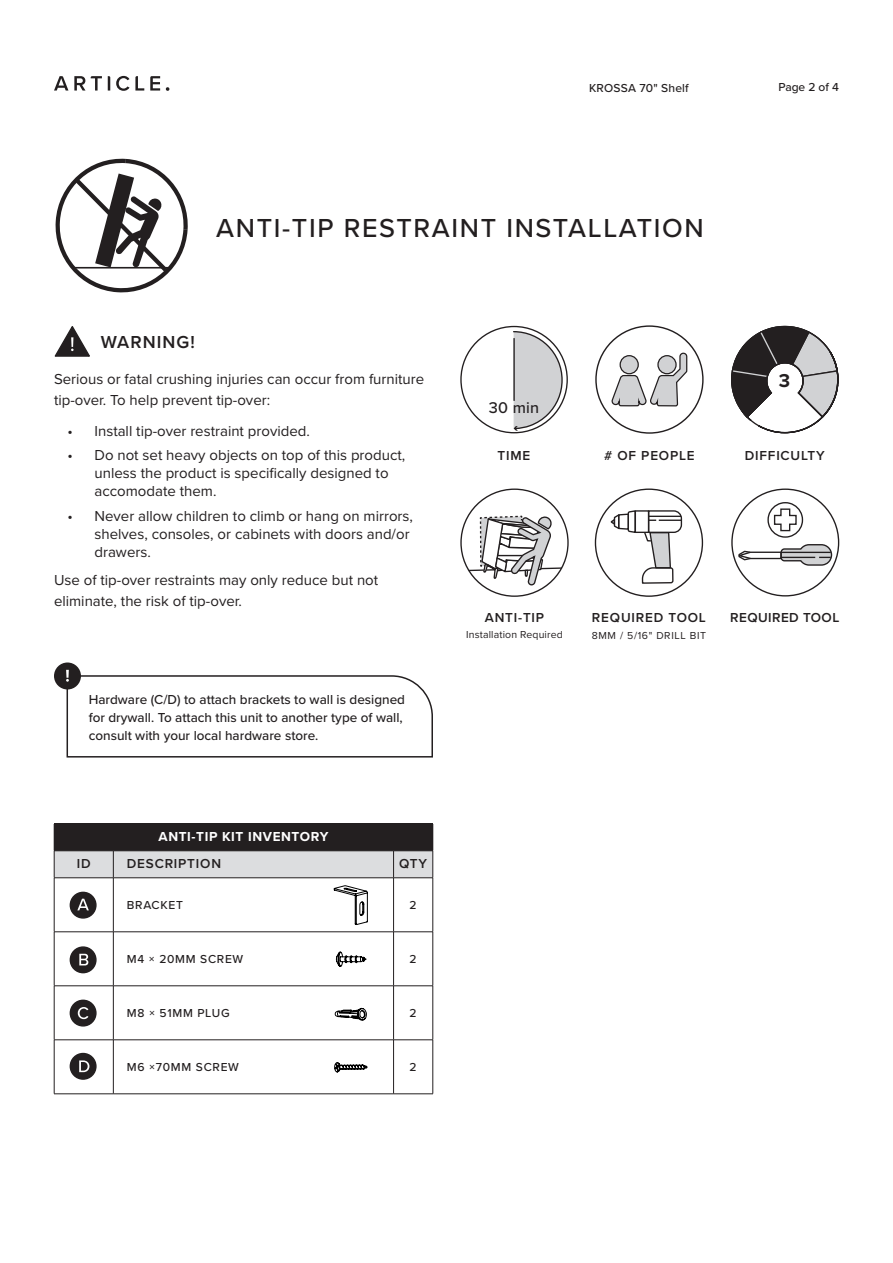
<style>
.page{position:relative;width:893px;height:1263px;background:#fff}
.page>*{position:absolute;margin:0;border:0;box-sizing:border-box;transform-origin:0 0}
.body_copy{font:500 27px "Proxima Nova";letter-spacing:.06em;color:#231f20}
.t1{font:700 19.35px "Proxima Nova";color:#231f20}
.body_copy-2{font:600 18px "Proxima Nova";letter-spacing:.06em;color:#231f20}
.t2{font:500 16.2px "Proxima Nova";color:#231f20}
.body_copy-3{font:15px/18px "Proxima Nova";color:#231f20}
.body_copy-4{font:500 13.5px/18px "Proxima Nova";color:#231f20}
.t3{font:600 13.5px "Proxima Nova";letter-spacing:.06em;color:#231f20}
.t4{font:700 13.5px "Proxima Nova";letter-spacing:.045em;color:#fff}
.t5{font:600 13.5px "Proxima Nova";letter-spacing:.03em;color:#231f20}
.t6{font:500 12px "Proxima Nova";letter-spacing:.06em;color:#231f20}
.t7{font:500 12px "Proxima Nova";letter-spacing:.015em;color:#231f20}
.t8{font:10.5px "Proxima Nova";letter-spacing:.015em;color:#231f20}
.t9{font:10.5px "Proxima Nova";letter-spacing:.06em;color:#231f20}
</style>
<div class="page">
<svg style="left:54px;top:76px;width:116px;height:15px"></svg>
<hr style="left:54px;top:823px;width:59px;height:1px;background:#231f20">
<hr style="left:113px;top:823px;width:281px;height:1px;background:#231f20">
<hr style="left:394px;top:823px;width:39px;height:1px;background:#231f20">
<svg style="left:54px;top:824px;width:380px;height:54px;background:#7c7a7b"></svg>
<hr style="left:54px;top:877px;width:59px;height:1px;background:#231f20">
<hr style="left:54px;top:878px;width:1px;height:53px;background:#231f20">
<hr style="left:113px;top:877px;width:281px;height:1px;background:#231f20">
<hr style="left:113px;top:878px;width:1px;height:53px;background:#231f20">
<hr style="left:394px;top:877px;width:39px;height:1px;background:#231f20">
<hr style="left:393px;top:878px;width:1px;height:53px;background:#231f20">
<hr style="left:433px;top:878px;width:1px;height:53px;background:#231f20">
<hr style="left:54px;top:931px;width:59px;height:1px;background:#231f20">
<hr style="left:54px;top:932px;width:1px;height:53px;background:#231f20">
<hr style="left:113px;top:931px;width:281px;height:1px;background:#231f20">
<hr style="left:113px;top:932px;width:1px;height:53px;background:#231f20">
<hr style="left:394px;top:931px;width:39px;height:1px;background:#231f20">
<hr style="left:393px;top:932px;width:1px;height:53px;background:#231f20">
<hr style="left:433px;top:932px;width:1px;height:53px;background:#231f20">
<hr style="left:54px;top:985px;width:59px;height:1px;background:#231f20">
<hr style="left:54px;top:986px;width:1px;height:53px;background:#231f20">
<hr style="left:113px;top:985px;width:281px;height:1px;background:#231f20">
<hr style="left:113px;top:986px;width:1px;height:53px;background:#231f20">
<hr style="left:394px;top:985px;width:39px;height:1px;background:#231f20">
<hr style="left:393px;top:986px;width:1px;height:53px;background:#231f20">
<hr style="left:433px;top:986px;width:1px;height:53px;background:#231f20">
<hr style="left:54px;top:1039px;width:59px;height:1px;background:#231f20">
<hr style="left:54px;top:1040px;width:1px;height:53px;background:#231f20">
<hr style="left:113px;top:1039px;width:281px;height:1px;background:#231f20">
<hr style="left:113px;top:1040px;width:1px;height:53px;background:#231f20">
<hr style="left:394px;top:1039px;width:39px;height:1px;background:#231f20">
<hr style="left:393px;top:1040px;width:1px;height:53px;background:#231f20">
<hr style="left:433px;top:1040px;width:1px;height:53px;background:#231f20">
<hr style="left:54px;top:1093px;width:59px;height:1px;background:#231f20">
<hr style="left:113px;top:1093px;width:281px;height:1px;background:#231f20">
<hr style="left:394px;top:1093px;width:39px;height:1px;background:#231f20">
<svg style="left:460px;top:326px;width:108px;height:107px"></svg>
<hr style="left:513px;top:338px;width:2px;height:62px;background:#231f20">
<svg style="left:460px;top:488px;width:109px;height:109px"></svg>
<svg style="left:595px;top:325px;width:109px;height:109px"></svg>
<svg style="left:731px;top:325px;width:108px;height:109px"></svg>
<div style="left:70px;top:892px;width:26px;height:26px;background:#231f20;border-radius:50%"></div>
<div style="left:70px;top:892px;width:27px;height:27px;border:1px solid #231f20;border-radius:50%"></div>
<svg style="left:77px;top:899px;width:12px;height:11px"></svg>
<div style="left:70px;top:947px;width:26px;height:26px;background:#231f20;border-radius:50%"></div>
<div style="left:70px;top:946px;width:27px;height:27px;border:1px solid #231f20;border-radius:50%"></div>
<svg style="left:79px;top:954px;width:9px;height:11px"></svg>
<div style="left:70px;top:1000px;width:26px;height:26px;background:#231f20;border-radius:50%"></div>
<div style="left:70px;top:999px;width:27px;height:27px;border:1px solid #231f20;border-radius:50%"></div>
<svg style="left:78px;top:1007px;width:10px;height:12px"></svg>
<div style="left:70px;top:1053px;width:26px;height:26px;background:#231f20;border-radius:50%"></div>
<div style="left:70px;top:1053px;width:27px;height:27px;border:1px solid #231f20;border-radius:50%"></div>
<svg style="left:79px;top:1060px;width:10px;height:12px"></svg>
<div style="left:55px;top:664px;width:25px;height:24px;background:#231f20;border-radius:50%"></div>
<div style="left:54px;top:662px;width:27px;height:27px;border:3px solid #231f20;border-radius:50%"></div>
<svg style="left:66px;top:670px;width:367px;height:88px"></svg>
<svg style="left:334px;top:885px;width:34px;height:40px"></svg>
<svg style="left:336px;top:952px;width:31px;height:14px"></svg>
<svg style="left:335px;top:1008px;width:32px;height:12px"></svg>
<svg style="left:334px;top:1062px;width:34px;height:10px"></svg>
<svg style="left:56px;top:158px;width:132px;height:134px"></svg>
<svg style="left:54px;top:326px;width:36px;height:31px"></svg>
<svg style="left:595px;top:488px;width:108px;height:109px"></svg>
<svg style="left:731px;top:488px;width:108px;height:108px"></svg>
<p class="t7" style="left:589px;top:79px;width:101px">KROSSA 70" Shelf</p>
<p class="body_copy" style="left:216px;top:207px;width:489px">ANTI-TIP RESTRAINT INSTALLATION</p>
<p class="body_copy-2" style="left:101px;top:329px;width:96px">WARNING!</p>
<p class="t6" style="left:778px;top:78px;width:62px">Page 2 of 4</p>
<p class="body_copy-3" style="left:54px;top:368px;width:372px;line-height:21px">Serious or fatal crushing injuries can occur from furniture tip-over. To help prevent tip-over:</p>
<p class="body_copy-3" style="left:68px;top:421px;width:244px">• Install tip-over restraint provided.</p>
<p class="body_copy-3" style="left:94px;top:446px;width:312px;text-indent:-27px">• Do not set heavy objects on top of this product, unless the product is specifically designed to accomodate them.</p>
<p class="body_copy-3" style="left:94px;top:506px;width:320px;text-indent:-27px">• Never allow children to climb or hang on mirrors, shelves, consoles, or cabinets with doors and/or drawers.</p>
<p class="body_copy-3" style="left:54px;top:569px;width:326px;line-height:21px">Use of tip-over restraints may only reduce but not eliminate, the risk of tip-over.</p>
<p class="body_copy-4" style="left:89px;top:690px;width:318px">Hardware (C/D) to attach brackets to wall is designed for drywall. To attach this unit to another type of wall, consult with your local hardware store.</p>
<p class="t4" style="left:158px;top:827px;width:171px">ANTI-TIP KIT INVENTORY</p>
<p class="t3" style="left:77px;top:854px;width:15px">ID</p>
<p class="t3" style="left:127px;top:854px;width:96px">DESCRIPTION</p>
<p class="t3" style="left:399px;top:854px;width:29px">QTY</p>
<p class="t6" style="left:127px;top:896px;width:58px">BRACKET</p>
<p class="t6" style="left:410px;top:896px;width:9px">2</p>
<p class="t6" style="left:127px;top:950px;width:118px">M4 × 20MM SCREW</p>
<p class="t6" style="left:410px;top:950px;width:9px">2</p>
<p class="t6" style="left:127px;top:1004px;width:104px">M8 × 51MM PLUG</p>
<p class="t6" style="left:410px;top:1004px;width:9px">2</p>
<p class="t6" style="left:127px;top:1058px;width:114px">M6 ×70MM SCREW</p>
<p class="t6" style="left:410px;top:1058px;width:9px">2</p>
<p class="t2" style="left:489px;top:395px;width:52px">30 min</p>
<p class="t1" style="left:779px;top:366px;width:13px">3</p>
<p class="t3" style="left:498px;top:445px;width:34px">TIME</p>
<p class="t3" style="left:604px;top:445px;width:92px"># OF PEOPLE</p>
<p class="t3" style="left:745px;top:445px;width:81px">DIFFICULTY</p>
<p class="t3" style="left:485px;top:607px;width:61px">ANTI-TIP</p>
<p class="t8" style="left:466px;top:627px;width:98px">Installation Required</p>
<p class="t3" style="left:592px;top:607px;width:115px">REQUIRED TOOL</p>
<p class="t9" style="left:592px;top:627px;width:116px">8MM / 5/16" DRILL BIT</p>
<p class="t5" style="left:730px;top:607px;width:111px">REQUIRED TOOL</p>
</div>
